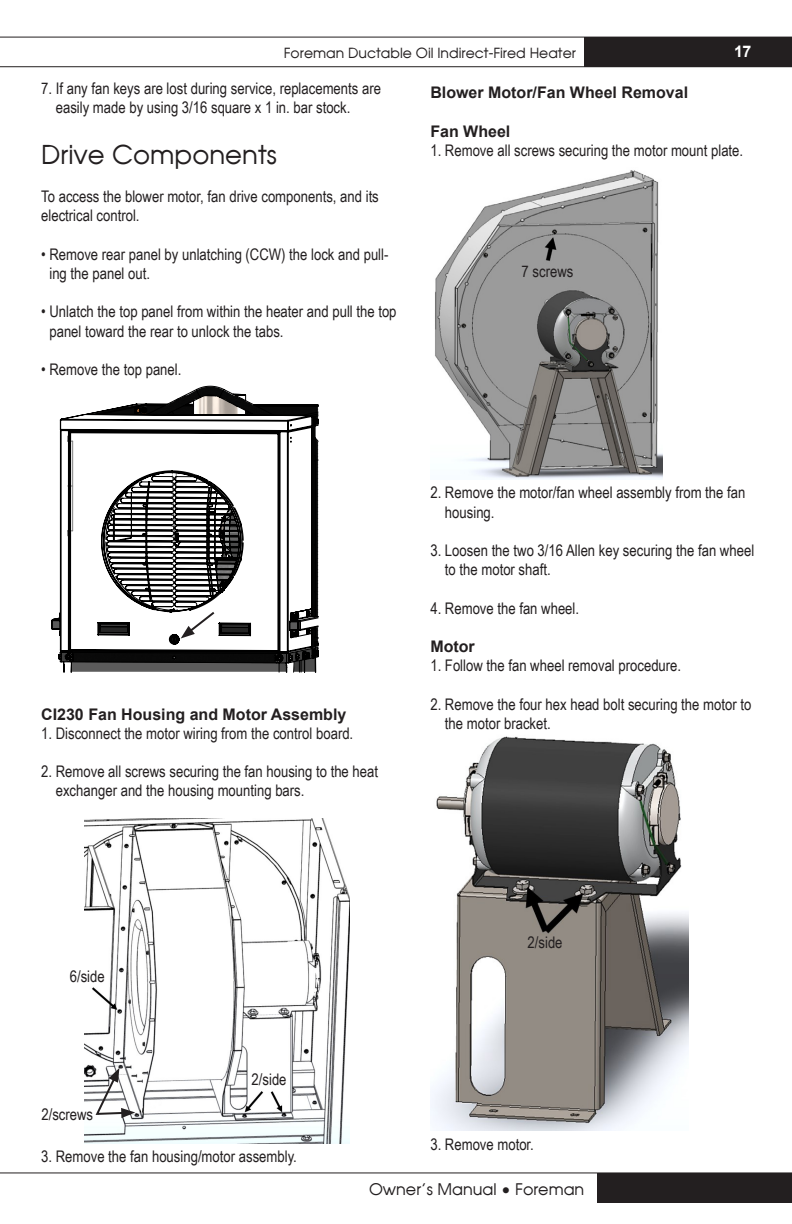
<style>
.page{position:relative;width:792px;height:1224px;background:#fff}
.page>*{position:absolute;margin:0;border:0;box-sizing:border-box;transform-origin:0 0}
.Attention_Header{font:26px "Moderne";color:#231f20}
.BODY_for_INSIDE_PAGE{font:16px/19.2px "Arial Narrow";color:#231f20}
.BODY_for_INSIDE_PAGE-2{font:700 16px "Arial";color:#231f20}
.t1{font:16px "Moderne";color:#231f20}
.t2{font:700 16px "Arial";color:#fff}
.t3{font:14px "Moderne";color:#231f20}
</style>
<div class="page">
<div style="left:585px;top:37px;width:207px;height:30px;background:#231f20"></div>
<div style="left:597px;top:1173px;width:195px;height:30px;background:#231f20"></div>
<hr style="left:0;top:37px;width:792px;height:1px;background:#231f20">
<hr style="left:0;top:66px;width:792px;height:1px;background:#231f20">
<hr style="left:0;top:1172px;width:792px;height:1px;background:#231f20">
<svg style="left:51px;top:386px;width:268px;height:287px"></svg>
<img style="left:85px;top:819px;width:265px;height:324px">
<svg style="left:181px;top:610px;width:36px;height:29px"></svg>
<img style="left:435px;top:170px;width:227px;height:309px">
<img style="left:430px;top:736px;width:259px;height:395px">
<svg style="left:94px;top:1068px;width:41px;height:50px"></svg>
<p class="t3" style="left:284px;top:44px;width:294px">Foreman Ductable Oil Indirect-Fired Heater</p>
<p class="t2" style="left:734px;top:40px;width:19px">17</p>
<p class="BODY_for_INSIDE_PAGE" style="left:56px;top:78px;width:327px;text-indent:-15px">7. If any fan keys are lost during service, replacements are easily made by using 3/16 square x 1 in. bar stock.</p>
<p class="Attention_Header" style="left:41px;top:138px;width:237px">Drive Components</p>
<p class="BODY_for_INSIDE_PAGE" style="left:41px;top:186px;width:339px">To access the blower motor, fan drive components, and its electrical control.</p>
<p class="BODY_for_INSIDE_PAGE" style="left:49px;top:244px;width:341px;text-indent:-8px">• Remove rear panel by unlatching (CCW) the lock and pull&shy;ing the panel out.</p>
<p class="BODY_for_INSIDE_PAGE" style="left:49px;top:302px;width:349px;text-indent:-8px">• Unlatch the top panel from within the heater and pull the top panel toward the rear to unlock the tabs.</p>
<p class="BODY_for_INSIDE_PAGE" style="left:41px;top:359px;width:142px">• Remove the top panel.</p>
<p class="BODY_for_INSIDE_PAGE-2" style="left:430px;top:82px;width:259px">Blower Motor/Fan Wheel Removal</p>
<p class="BODY_for_INSIDE_PAGE-2" style="left:430px;top:120px;width:82px">Fan Wheel</p>
<p class="BODY_for_INSIDE_PAGE" style="left:430px;top:140px;width:314px">1. Remove all screws securing the motor mount plate.</p>
<p class="BODY_for_INSIDE_PAGE" style="left:522px;top:261px;width:53px">7 screws</p>
<p class="BODY_for_INSIDE_PAGE-2" style="left:41px;top:703px;width:307px">CI230 Fan Housing and Motor Assembly</p>
<p class="BODY_for_INSIDE_PAGE" style="left:41px;top:723px;width:314px">1. Disconnect the motor wiring from the control board.</p>
<p class="BODY_for_INSIDE_PAGE" style="left:56px;top:761px;width:324px;text-indent:-15px">2. Remove all screws securing the fan housing to the heat exchanger and the housing mounting bars.</p>
<p class="BODY_for_INSIDE_PAGE" style="left:445px;top:482px;width:302px;text-indent:-15px">2. Remove the motor/fan wheel assembly from the fan housing.</p>
<p class="BODY_for_INSIDE_PAGE" style="left:445px;top:540px;width:311px;text-indent:-15px">3. Loosen the two 3/16 Allen key securing the fan wheel to the motor shaft.</p>
<p class="BODY_for_INSIDE_PAGE" style="left:430px;top:598px;width:150px">4. Remove the fan wheel.</p>
<p class="BODY_for_INSIDE_PAGE-2" style="left:430px;top:635px;width:46px">Motor</p>
<p class="BODY_for_INSIDE_PAGE" style="left:430px;top:655px;width:252px">1. Follow the fan wheel removal procedure.</p>
<p class="BODY_for_INSIDE_PAGE" style="left:445px;top:694px;width:308px;text-indent:-15px">2. Remove the four hex head bolt securing the motor to the motor bracket.</p>
<p class="BODY_for_INSIDE_PAGE" style="left:70px;top:966px;width:37px">6/side</p>
<p class="BODY_for_INSIDE_PAGE" style="left:41px;top:1104px;width:53px">2/screws</p>
<p class="BODY_for_INSIDE_PAGE" style="left:252px;top:1069px;width:37px">2/side</p>
<p class="BODY_for_INSIDE_PAGE" style="left:41px;top:1146px;width:257px">3. Remove the fan housing/motor assembly.</p>
<p class="BODY_for_INSIDE_PAGE" style="left:528px;top:932px;width:37px">2/side</p>
<p class="BODY_for_INSIDE_PAGE" style="left:430px;top:1134px;width:105px">3. Remove motor.</p>
<p class="t1" style="left:369px;top:1179px;width:217px">Owner’s Manual • Foreman</p>
</div>
